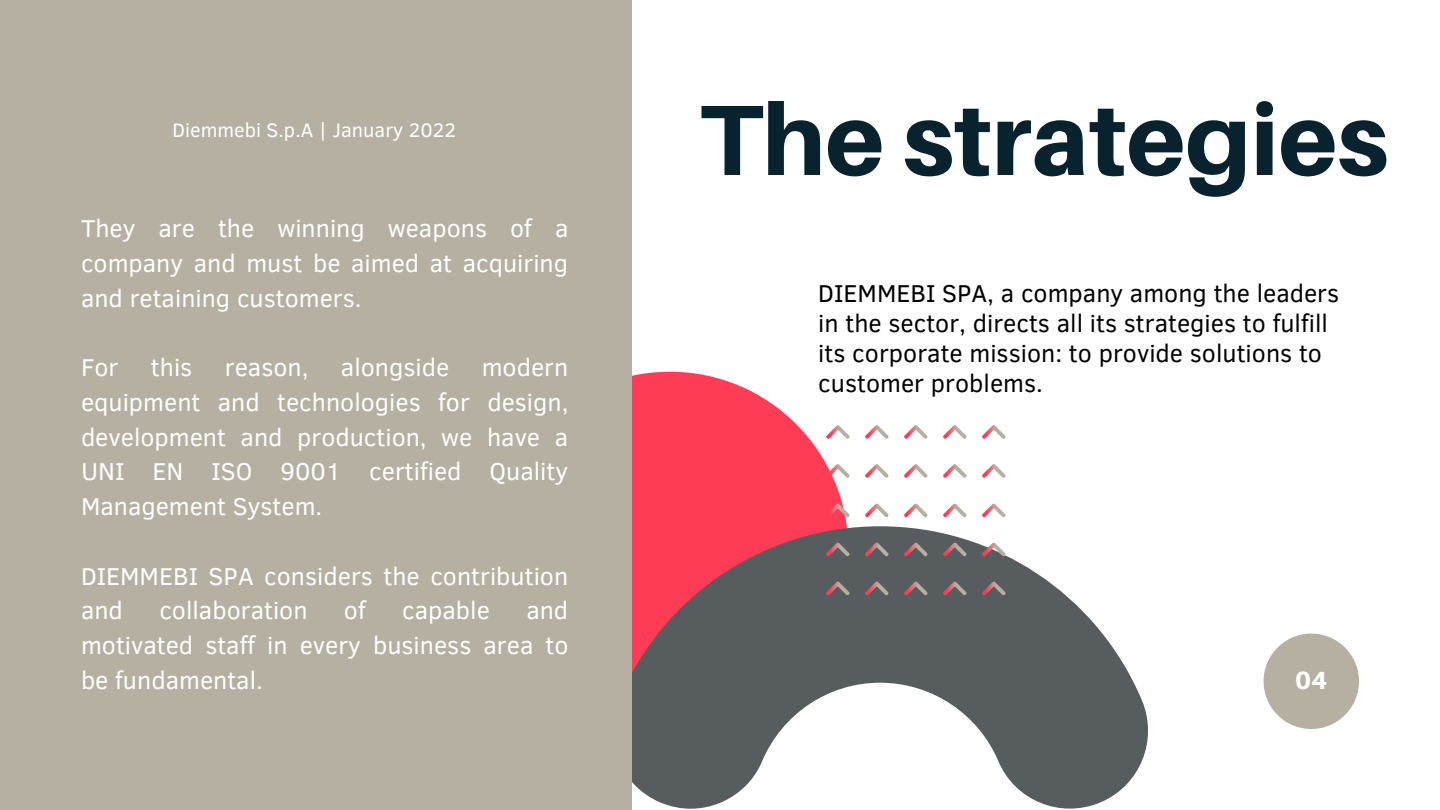
<style>
.page{position:relative;width:1440px;height:810px;background:#fff}
.page>*{position:absolute;margin:0;border:0;box-sizing:border-box;transform-origin:0 0}
.t1{font:800 100px "Aileron";color:#08222e}
.t2{font:25px/34.7px "Clear Sans";color:#fff;text-align:justify}
.t3{font:25px/30px "Clear Sans";color:#000}
.t4{font:800 25px "Aileron";color:#fff}
.t5{font:20px "Clear Sans";color:#fff}
</style>
<div class="page">
<div style="left:1264px;top:634px;width:95px;height:95px;background:#b5b0a1;border-radius:50%"></div>
<div style="left:491px;top:372px;width:357px;height:357px;background:#ff3c55;border-radius:50%"></div>
<svg style="left:631px;top:526px;width:517px;height:283px;fill:#575d5e"></svg>
<div style="left:0;top:0;width:631px;height:810px;background:#b5b0a1"></div>
<svg style="left:826px;top:425px;width:24px;height:14px"></svg>
<svg style="left:826px;top:464px;width:24px;height:15px"></svg>
<svg style="left:831px;top:503px;width:19px;height:15px"></svg>
<svg style="left:825px;top:542px;width:26px;height:15px"></svg>
<svg style="left:825px;top:581px;width:26px;height:15px"></svg>
<svg style="left:865px;top:425px;width:24px;height:14px"></svg>
<svg style="left:865px;top:464px;width:24px;height:14px"></svg>
<svg style="left:865px;top:503px;width:24px;height:15px"></svg>
<svg style="left:864px;top:542px;width:26px;height:15px"></svg>
<svg style="left:864px;top:581px;width:26px;height:15px"></svg>
<svg style="left:904px;top:425px;width:24px;height:14px"></svg>
<svg style="left:904px;top:464px;width:24px;height:14px"></svg>
<svg style="left:904px;top:503px;width:24px;height:15px"></svg>
<svg style="left:903px;top:542px;width:26px;height:15px"></svg>
<svg style="left:903px;top:581px;width:26px;height:15px"></svg>
<svg style="left:943px;top:425px;width:24px;height:14px"></svg>
<svg style="left:943px;top:464px;width:24px;height:14px"></svg>
<svg style="left:943px;top:503px;width:24px;height:15px"></svg>
<svg style="left:942px;top:542px;width:26px;height:15px"></svg>
<svg style="left:942px;top:581px;width:26px;height:15px"></svg>
<svg style="left:982px;top:425px;width:24px;height:14px"></svg>
<svg style="left:982px;top:464px;width:24px;height:14px"></svg>
<svg style="left:982px;top:503px;width:24px;height:15px"></svg>
<svg style="left:981px;top:542px;width:26px;height:15px"></svg>
<svg style="left:981px;top:581px;width:26px;height:15px"></svg>
<p class="t5" style="left:173px;top:115px;width:285px">Diemmebi S.p.A | January 2022</p>
<p class="t2" style="left:81px;top:210px;width:489px">They are the winning weapons of a company and must be aimed at acquiring and retaining customers.</p>
<p class="t2" style="left:81px;top:349px;width:489px;text-indent:401px">modern equipment and technologies for design, development and production, we have a UNI EN ISO 9001 certified Quality Management System.</p>
<p class="t2" style="left:81px;top:349px;width:39px">For</p>
<p class="t2" style="left:151px;top:349px;width:43px">this</p>
<p class="t2" style="left:225px;top:349px;width:85px">reason,</p>
<p class="t2" style="left:341px;top:349px;width:110px">alongside</p>
<p class="t2" style="left:81px;top:557px;width:489px">DIEMMEBI SPA considers the contribution and</p>
<p class="t2" style="left:159px;top:592px;width:150px">collaboration</p>
<p class="t2" style="left:344px;top:592px;width:23px">of</p>
<p class="t2" style="left:402px;top:592px;width:89px">capable</p>
<p class="t2" style="left:81px;top:592px;width:489px;text-indent:445px">and motivated staff in every business area to be fundamental.</p>
<h1 class="t1" style="left:700px;top:78px;width:690px">The strategies</h1>
<p class="t3" style="left:818px;top:277px;width:522px">DIEMMEBI SPA, a company among the leaders in the sector, directs all its strategies to fulfill its corporate mission: to provide solutions to customer problems.</p>
<p class="t4" style="left:1295px;top:665px;width:34px">04</p>
</div>
